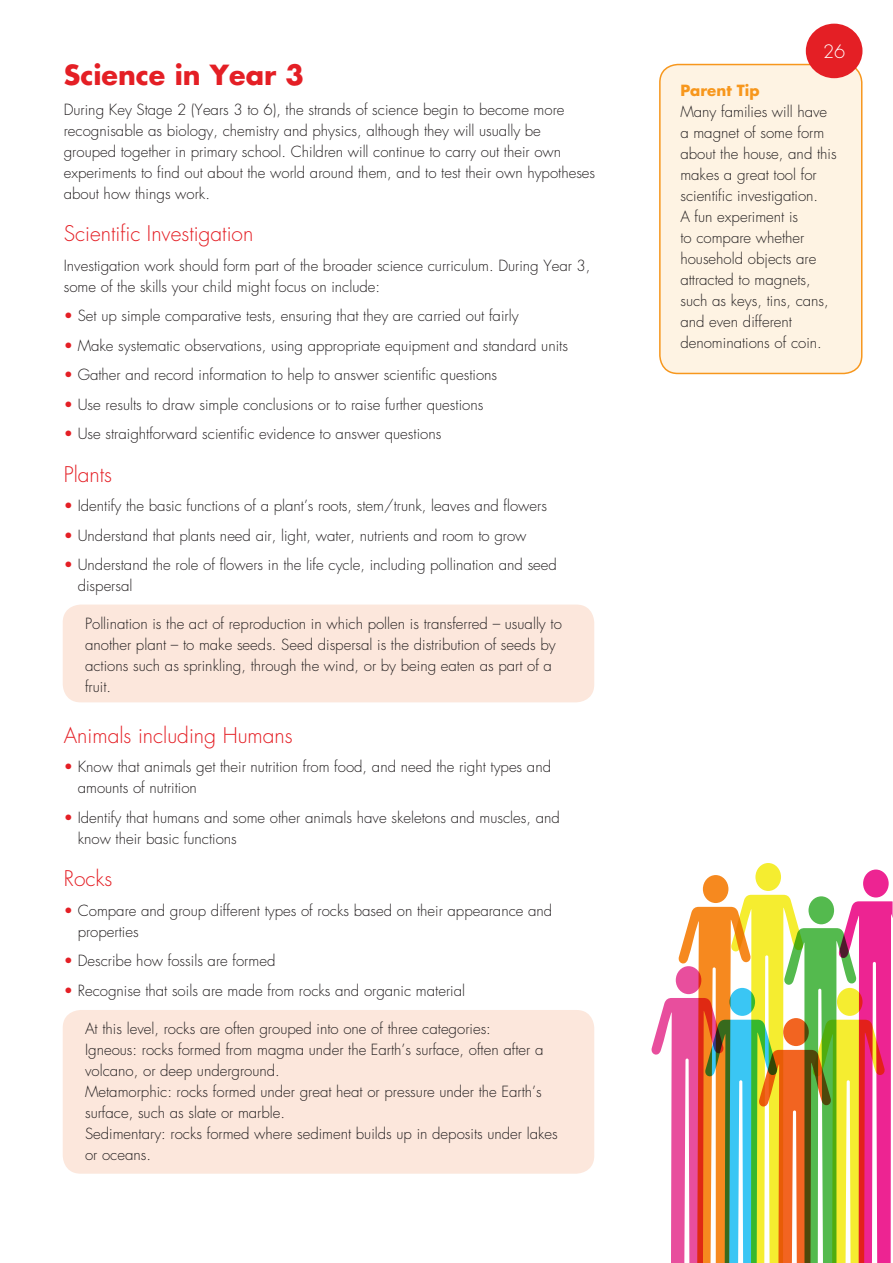
<style>
.page{position:relative;width:893px;height:1263px;background:#fff}
.page>*{position:absolute;margin:0;border:0;box-sizing:border-box;transform-origin:0 0}
.t1{font:700 27px "Futura";color:#e41f25}
.t2{font:300 21px "Futura";color:#e41f25}
.t3{font:300 18px "Futura";color:#fff}
.List_Paragraph{font:300 15px/21px "Futura";color:#231f20}
.s1{color:#e41f25}
.s2{font-weight:700;color:#f7971d}
</style>
<div class="page">
<div style="left:660px;top:65px;width:202px;height:308px;background:#fef3e3;border-radius:18px"></div>
<div style="left:659px;top:64px;width:203px;height:310px;border:2px solid #f7971d;border-radius:18px"></div>
<div style="left:63px;top:1010px;width:531px;height:164px;background:#fce7dc;border-radius:18px"></div>
<div style="left:63px;top:604px;width:531px;height:98px;background:#fce7dc;border-radius:18px"></div>
<div style="left:806px;top:24px;width:56px;height:54px;background:#e41f25;border-radius:50%"></div>
<svg style="left:651px;top:863px;width:242px;height:400px"></svg>
<p class="t1" style="left:64px;top:57px;width:242px">Science in Year 3</p>
<p class="List_Paragraph" style="left:64px;top:99px;width:533px">During Key Stage 2 (Years 3 to 6), the strands of science begin to become more recognisable as biology, chemistry and physics, although they will usually be grouped together in primary school. Children will continue to carry out their own experiments to find out about the world around them, and to test their own hypotheses about how things work.</p>
<p class="t2" style="left:64px;top:220px;width:191px">Scientific Investigation</p>
<p class="List_Paragraph" style="left:64px;top:255px;width:528px">Investigation work should form part of the broader science curriculum. During Year 3, some of the skills your child might focus on include:</p>
<p class="List_Paragraph" style="left:64px;top:305px;width:456px"><span class="s1">•</span> Set up simple comparative tests, ensuring that they are carried out fairly</p>
<p class="List_Paragraph" style="left:64px;top:335px;width:506px"><span class="s1">•</span> Make systematic observations, using appropriate equipment and standard units</p>
<p class="List_Paragraph" style="left:64px;top:364px;width:435px"><span class="s1">•</span> Gather and record information to help to answer scientific questions</p>
<p class="List_Paragraph" style="left:64px;top:394px;width:421px"><span class="s1">•</span> Use results to draw simple conclusions or to raise further questions</p>
<p class="List_Paragraph" style="left:64px;top:423px;width:379px"><span class="s1">•</span> Use straightforward scientific evidence to answer questions</p>
<p class="t2" style="left:64px;top:460px;width:50px">Plants</p>
<p class="List_Paragraph" style="left:64px;top:495px;width:485px"><span class="s1">•</span> Identify the basic functions of a plant’s roots, stem/trunk, leaves and flowers</p>
<p class="List_Paragraph" style="left:64px;top:525px;width:464px"><span class="s1">•</span> Understand that plants need air, light, water, nutrients and room to grow</p>
<p class="List_Paragraph" style="left:78px;top:554px;width:481px;text-indent:-14px"><span class="s1">•</span> Understand the role of flowers in the life cycle, including pollination and seed dispersal</p>
<p class="List_Paragraph" style="left:85px;top:613px;width:478px">Pollination is the act of reproduction in which pollen is transferred – usually to another plant – to make seeds. Seed dispersal is the distribution of seeds by actions such as sprinkling, through the wind, or by being eaten as part of a fruit.</p>
<p class="t2" style="left:64px;top:722px;width:231px">Animals including Humans</p>
<p class="List_Paragraph" style="left:78px;top:756px;width:475px;text-indent:-14px"><span class="s1">•</span> Know that animals get their nutrition from food, and need the right types and amounts of nutrition</p>
<p class="List_Paragraph" style="left:78px;top:807px;width:484px;text-indent:-14px"><span class="s1">•</span> Identify that humans and some other animals have skeletons and muscles, and know their basic functions</p>
<p class="t2" style="left:64px;top:865px;width:50px">Rocks</p>
<p class="List_Paragraph" style="left:78px;top:900px;width:476px;text-indent:-14px"><span class="s1">•</span> Compare and group different types of rocks based on their appearance and properties</p>
<p class="List_Paragraph" style="left:64px;top:950px;width:213px"><span class="s1">•</span> Describe how fossils are formed</p>
<p class="List_Paragraph" style="left:64px;top:980px;width:403px"><span class="s1">•</span> Recognise that soils are made from rocks and organic material</p>
<p class="List_Paragraph" style="left:85px;top:1018px;width:474px">At this level, rocks are often grouped into one of three categories:<br>Igneous: rocks formed from magma under the Earth’s surface, often after a volcano, or deep underground.<br>Metamorphic: rocks formed under great heat or pressure under the Earth’s surface, such as slate or marble.<br>Sedimentary: rocks formed where sediment builds up in deposits under lakes or oceans.</p>
<p class="t3" style="left:823px;top:40px;width:24px">26</p>
<p class="List_Paragraph" style="left:680px;top:81px;width:158px"><span class="s2">Parent Tip<br></span>Many families will have a magnet of some form about the house, and this makes a great tool for scientific investigation.<br>A fun experiment is<br>to compare whether household objects are attracted to magnets, such as keys, tins, cans, and even different denominations of coin.</p>
</div>
